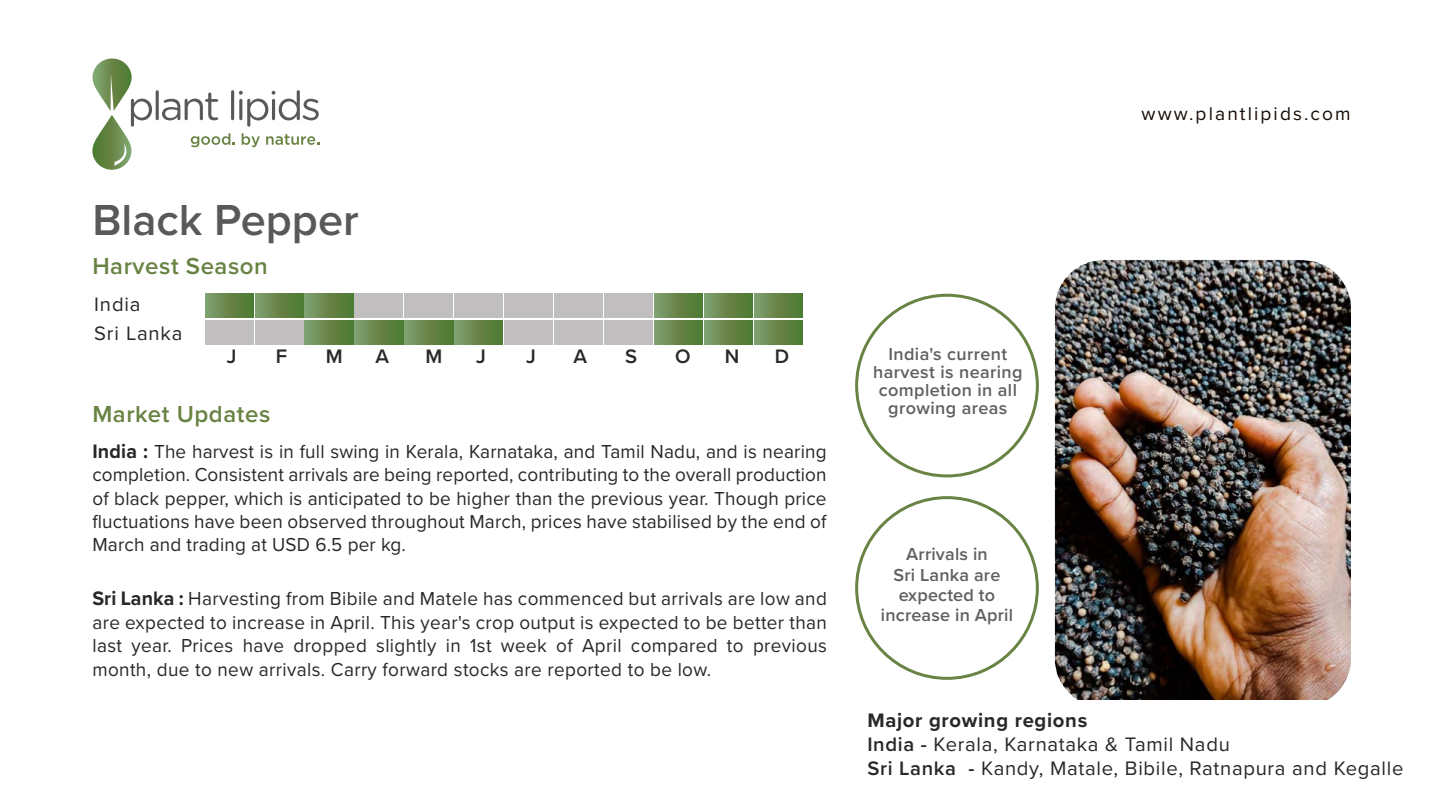
<style>
.page{position:relative;width:1440px;height:810px;background:#fff}
.page>*{position:absolute;margin:0;border:0;box-sizing:border-box;transform-origin:0 0}
.t1{font:600 45px "Proxima Nova";color:#58595b}
.t2{font:600 24px "Proxima Nova";letter-spacing:.025em;color:#688343}
.t3{font:20.25px/24.3px "Proxima Nova";letter-spacing:.035em;color:#282828}
.t4{font:600 20.25px "Proxima Nova";color:#282828}
.t5{font:19.5px/23.4px "Proxima Nova";letter-spacing:.01em;color:#282828;text-align:justify}
.t6{font:19.12px "Proxima Nova";letter-spacing:.11em;color:#160a04}
.t7{font:600 18px/18px "Proxima Nova";letter-spacing:.025em;color:#606060;text-align:center}
.s1{font-weight:700;font-size:20.25px}
.s2{font-weight:700}
.s3{font-weight:600}
</style>
<div class="page">
<img style="left:1055px;top:259px;width:295px;height:441px">
<div style="left:205px;top:320px;width:48px;height:25px;background:#c0bebe"></div>
<div style="left:255px;top:320px;width:48px;height:25px;background:#c0bebe"></div>
<div style="left:305px;top:320px;width:48px;height:25px;background:linear-gradient(to right,#819b6c,#4e752d)"></div>
<div style="left:355px;top:320px;width:48px;height:25px;background:linear-gradient(to right,#819b6c,#4e762d)"></div>
<div style="left:405px;top:320px;width:48px;height:25px;background:linear-gradient(to right,#819b6c,#4e762d)"></div>
<div style="left:455px;top:320px;width:48px;height:25px;background:linear-gradient(to right,#819b6c,#4e762d)"></div>
<div style="left:505px;top:320px;width:48px;height:25px;background:#c0bebe"></div>
<div style="left:554px;top:320px;width:49px;height:25px;background:#c0bebe"></div>
<div style="left:604px;top:320px;width:49px;height:25px;background:#c0bebe"></div>
<div style="left:654px;top:320px;width:49px;height:25px;background:linear-gradient(to right,#829c6d,#4d742b)"></div>
<div style="left:704px;top:320px;width:48px;height:25px;background:linear-gradient(to right,#819c6d,#4f752d)"></div>
<div style="left:754px;top:320px;width:48px;height:25px;background:linear-gradient(to right,#819c6d,#4f752d)"></div>
<div style="left:205px;top:293px;width:48px;height:25px;background:linear-gradient(to right,#819c6d,#4f752d)"></div>
<div style="left:255px;top:293px;width:48px;height:25px;background:linear-gradient(to right,#819c6d,#4f752d)"></div>
<div style="left:305px;top:293px;width:48px;height:25px;background:linear-gradient(to right,#819b6c,#4e752d)"></div>
<div style="left:355px;top:293px;width:48px;height:25px;background:#c0bebe"></div>
<div style="left:405px;top:293px;width:48px;height:25px;background:#c0bebe"></div>
<div style="left:455px;top:293px;width:48px;height:25px;background:#c0bebe"></div>
<div style="left:505px;top:293px;width:48px;height:25px;background:#c0bebe"></div>
<div style="left:554px;top:293px;width:49px;height:25px;background:#c0bebe"></div>
<div style="left:604px;top:293px;width:49px;height:25px;background:#c0bebe"></div>
<div style="left:654px;top:293px;width:49px;height:25px;background:linear-gradient(to right,#829c6d,#4d742b)"></div>
<div style="left:704px;top:293px;width:48px;height:25px;background:linear-gradient(to right,#819c6d,#4f752d)"></div>
<div style="left:754px;top:293px;width:48px;height:25px;background:linear-gradient(to right,#819c6d,#4f752d)"></div>
<hr style="left:156px;top:90px;width:3px;height:30px;background:#58595b;border-radius:2px">
<svg style="left:162px;top:93px;width:56px;height:27px"></svg>
<hr style="left:231px;top:90px;width:3px;height:30px;background:#58595b;border-radius:2px">
<svg style="left:239px;top:90px;width:80px;height:37px"></svg>
<svg style="left:92px;top:58px;width:60px;height:112px"></svg>
<svg style="left:191px;top:133px;width:44px;height:14px"></svg>
<svg style="left:242px;top:133px;width:18px;height:14px"></svg>
<svg style="left:266px;top:134px;width:53px;height:11px"></svg>
<h1 class="t1" style="left:92px;top:186px;width:268px">Black Pepper</h1>
<p class="t2" style="left:92px;top:248px;width:177px">Harvest Season</p>
<p class="t3" style="left:94px;top:289px;width:90px;line-height:29.2px">India<br>Sri Lanka</p>
<p class="t4" style="left:227px;top:342px;width:11px">J</p>
<p class="t4" style="left:276px;top:342px;width:13px">F</p>
<p class="t4" style="left:326px;top:342px;width:18px">M</p>
<p class="t4" style="left:375px;top:342px;width:15px">A</p>
<p class="t4" style="left:426px;top:342px;width:18px">M</p>
<p class="t4" style="left:476px;top:342px;width:11px">J</p>
<p class="t4" style="left:526px;top:342px;width:11px">J</p>
<p class="t4" style="left:574px;top:342px;width:15px">A</p>
<p class="t4" style="left:625px;top:342px;width:14px">S</p>
<p class="t4" style="left:675px;top:342px;width:17px">O</p>
<p class="t4" style="left:725px;top:342px;width:16px">N</p>
<p class="t4" style="left:775px;top:342px;width:16px">D</p>
<p class="t2" style="left:92px;top:396px;width:179px">Market Updates</p>
<p class="t5" style="left:92px;top:439px;width:736px"><span class="s1">India :</span> The harvest is in full swing in Kerala, Karnataka, and Tamil Nadu, and is nearing completion. Consistent arrivals are being reported, contributing to the overall production of black pepper, which is anticipated to be higher than the previous year. Though price fluctuations have been observed throughout March, prices have stabilised by the end of March and trading at USD 6.5 per kg.</p>
<p class="t5" style="left:92px;top:586px;width:736px"><span class="s1">Sri Lanka :</span> Harvesting from Bibile and Matele has commenced but arrivals are low and are expected to increase in April. This year's crop output is expected to be better than last year. Prices have dropped slightly in 1st week of April compared to previous month, due to new arrivals. Carry forward stocks are reported to be low.</p>
<p class="t7" style="left:873px;top:344px;width:151px">India's current harvest is nearing completion in all growing areas</p>
<p class="t7" style="left:881px;top:544px;width:134px;line-height:20.2px">Arrivals in<br>Sri Lanka are expected to increase in April</p>
<p class="t6" style="left:1142px;top:100px;width:211px">www.plantlipids.com</p>
<p class="t3" style="left:867px;top:707px;width:538px"><span class="s2">Major growing regions<br></span><span class="s3">India -</span> Kerala, Karnataka &amp; Tamil Nadu<br><span class="s3">Sri Lanka -</span> Kandy, Matale, Bibile, Ratnapura and Kegalle</p>
</div>
